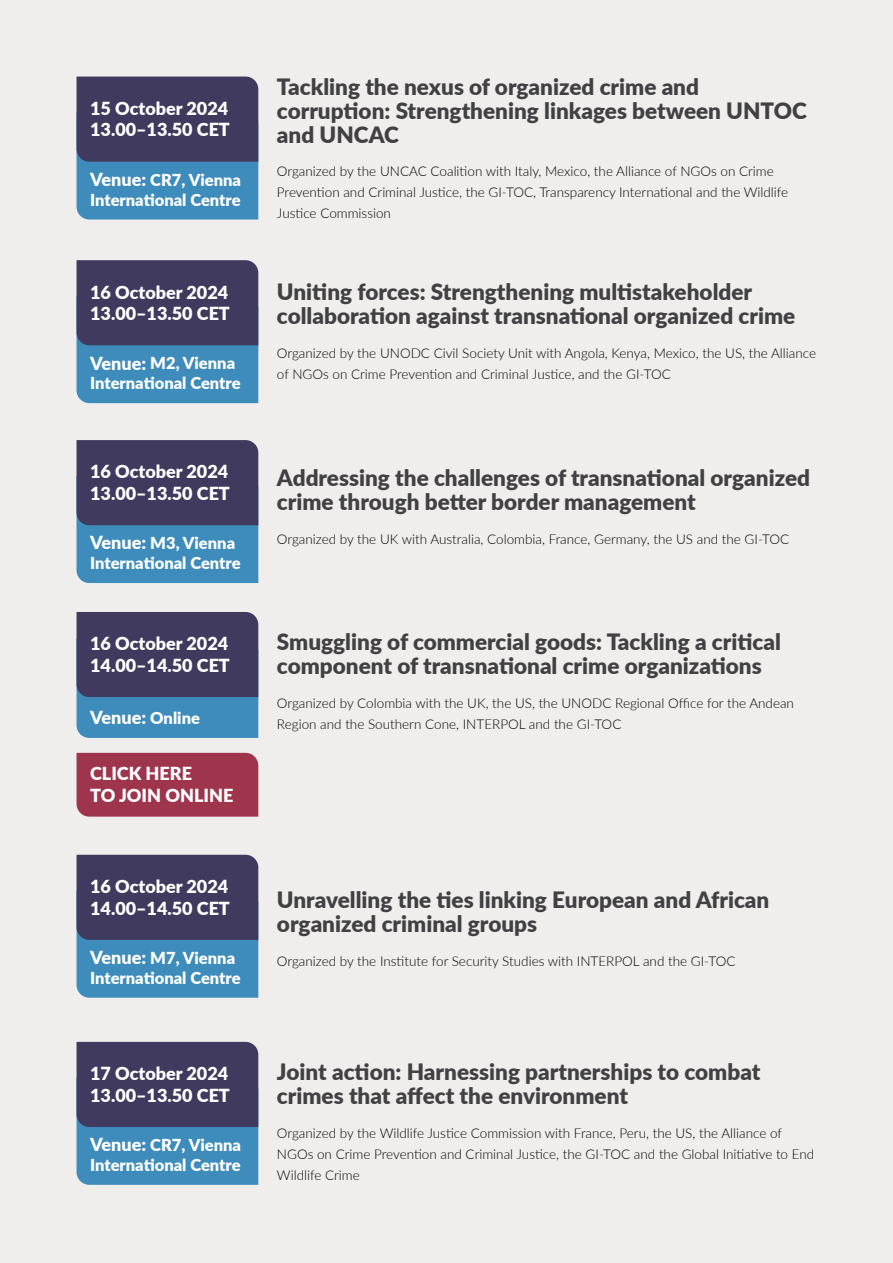
<style>
.page{position:relative;width:893px;height:1263px;background:#f0eeec}
.page>*{position:absolute;margin:0;border:0;box-sizing:border-box;transform-origin:0 0}
.t1{font:900 22.5px/24px "Lato";color:#414042}
.t2{font:900 18px/21.6px "Lato";color:#fff}
.t3{font:900 16.5px/19.8px "Lato";color:#fff}
.t4{font:300 13.5px/21px "Lato";color:#000}
.s1{font-size:18px}
.s2{font-size:16.5px}
</style>
<div class="page">
<svg style="left:77px;top:77px;width:181px;height:142px;background:#3f5b84"></svg>
<svg style="left:77px;top:260px;width:181px;height:143px;background:#3f5b84"></svg>
<svg style="left:77px;top:440px;width:181px;height:143px;background:#3f5b84"></svg>
<svg style="left:77px;top:855px;width:181px;height:143px;background:#3f5b84"></svg>
<svg style="left:77px;top:1042px;width:181px;height:143px;background:#3f5b84"></svg>
<svg style="left:77px;top:612px;width:181px;height:126px;background:#3f557c"></svg>
<div style="left:77px;top:753px;width:181px;height:64px;background:#9f344d"></div>
<h2 class="t2" style="left:90px;top:97px;width:141px">15 October 2024<br>13.00–13.50 CET</h2>
<p class="t3" style="left:90px;top:169px;width:152px"><span class="s1">Venue:</span> CR7, Vienna<br>International Centre</p>
<h2 class="t2" style="left:90px;top:280px;width:141px">16 October 2024<br>13.00–13.50 CET</h2>
<p class="t3" style="left:90px;top:353px;width:152px"><span class="s1">Venue:</span> M2, Vienna<br>International Centre</p>
<h2 class="t2" style="left:90px;top:460px;width:141px">16 October 2024<br>13.00–13.50 CET</h2>
<p class="t3" style="left:90px;top:533px;width:152px"><span class="s1">Venue:</span> M3, Vienna<br>International Centre</p>
<h2 class="t2" style="left:90px;top:632px;width:141px">16 October 2024<br>14.00–14.50 CET</h2>
<h2 class="t2" style="left:90px;top:705px;width:111px">Venue: <span class="s2">Online</span></h2>
<h2 class="t2" style="left:90px;top:762px;width:145px">CLICK HERE<br>TO JOIN ONLINE</h2>
<h2 class="t2" style="left:90px;top:875px;width:141px">16 October 2024<br>14.00–14.50 CET</h2>
<p class="t3" style="left:90px;top:947px;width:152px"><span class="s1">Venue:</span> M7, Vienna<br>International Centre</p>
<h2 class="t2" style="left:90px;top:1062px;width:141px">17 October 2024<br>13.00–13.50 CET</h2>
<p class="t3" style="left:90px;top:1134px;width:152px"><span class="s1">Venue:</span> CR7, Vienna<br>International Centre</p>
<h1 class="t1" style="left:277px;top:73px;width:531px">Tackling the nexus of organized crime and corruption: Strengthening linkages between UNTOC and UNCAC</h1>
<p class="t4" style="left:277px;top:161px;width:513px">Organized by the UNCAC Coalition with Italy, Mexico, the Alliance of NGOs on Crime<br>Prevention and Criminal Justice, the GI-TOC, Transparency International and the Wildlife<br>Justice Commission</p>
<h1 class="t1" style="left:277px;top:279px;width:520px">Uniting forces: Strengthening multistakeholder collaboration against transnational organized crime</h1>
<p class="t4" style="left:277px;top:342px;width:541px">Organized by the UNODC Civil Society Unit with Angola, Kenya, Mexico, the US, the Alliance of NGOs on Crime Prevention and Criminal Justice, and the GI-TOC</p>
<h1 class="t1" style="left:277px;top:465px;width:535px">Addressing the challenges of transnational organized crime through better border management</h1>
<p class="t4" style="left:277px;top:528px;width:514px">Organized by the UK with Australia, Colombia, France, Germany, the US and the GI-TOC</p>
<h1 class="t1" style="left:277px;top:629px;width:505px">Smuggling of commercial goods: Tackling a critical component of transnational crime organizations</h1>
<p class="t4" style="left:277px;top:692px;width:519px">Organized by Colombia with the UK, the US, the UNODC Regional Office for the Andean<br>Region and the Southern Cone, INTERPOL and the GI-TOC</p>
<h1 class="t1" style="left:277px;top:887px;width:494px">Unravelling the ties linking European and African organized criminal groups</h1>
<p class="t4" style="left:277px;top:950px;width:460px">Organized by the Institute for Security Studies with INTERPOL and the GI-TOC</p>
<h1 class="t1" style="left:277px;top:1059px;width:485px">Joint action: Harnessing partnerships to combat crimes that affect the environment</h1>
<p class="t4" style="left:277px;top:1122px;width:539px">Organized by the Wildlife Justice Commission with France, Peru, the US, the Alliance of<br>NGOs on Crime Prevention and Criminal Justice, the GI-TOC and the Global Initiative to End<br>Wildlife Crime</p>
</div>
